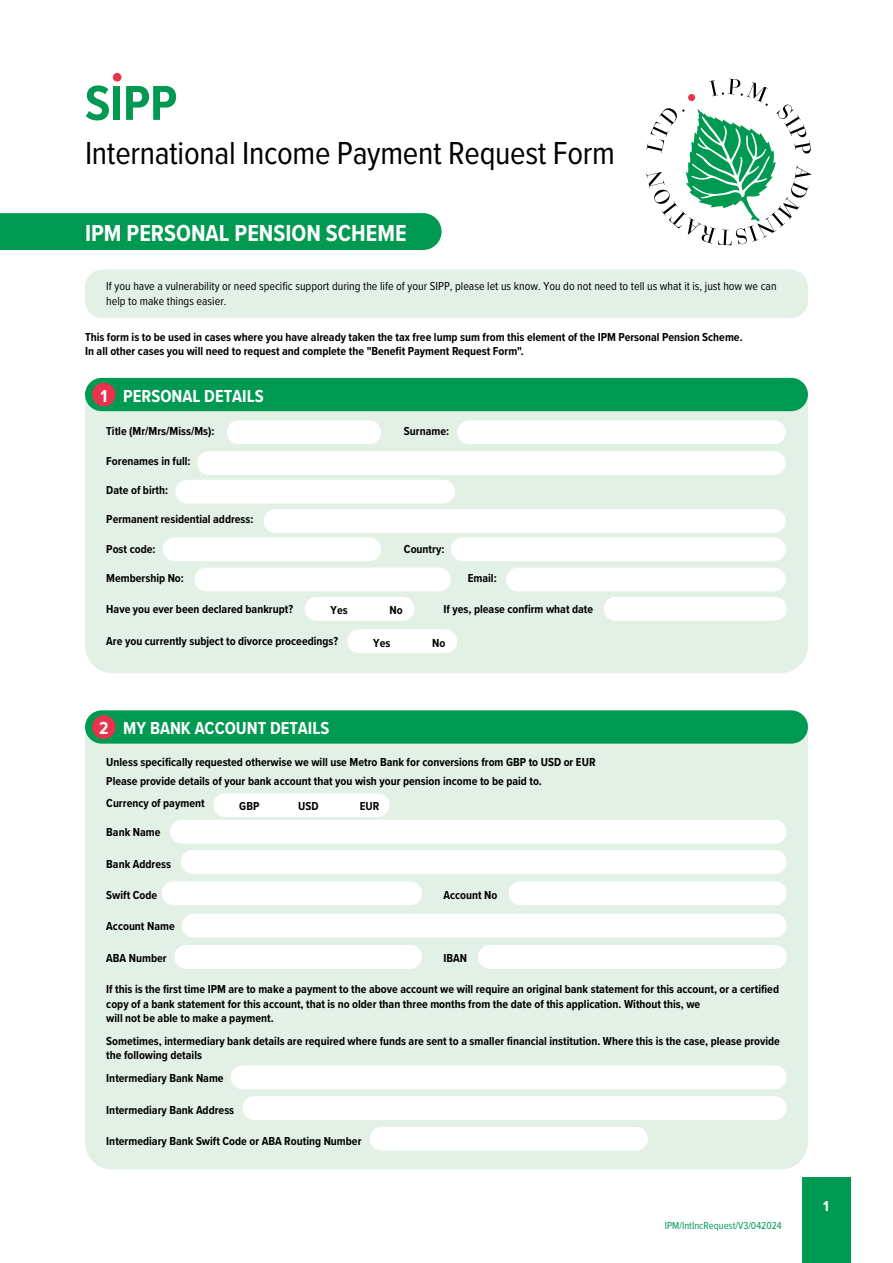
<style>
.page{position:relative;width:893px;height:1263px;background:#fff}
.page>*{position:absolute;margin:0;border:0;box-sizing:border-box;transform-origin:0 0}
.t1{font:700 50.7px "Proxima Nova Cond";color:#009951}
.t2{font:33px "Proxima Nova Cond";letter-spacing:-.01em;color:#000}
.t3{font:700 24px "Proxima Nova Cond";color:#fff}
.t4{font:700 18px "Proxima Nova Cond";color:#fff}
.t5{font:700 15px "Proxima Nova Cond";color:#fff}
.t6{font:700 12px/14.4px "Proxima Nova Cond";color:#000}
.t7{font:12px/15px "Proxima Nova Cond";color:#000}
.t8{font:10.5px "Proxima Nova Cond";color:#009951}
</style>
<div class="page">
<div style="left:85px;top:744px;width:723px;height:425px;background:#e2f0e6;border-radius:27px"></div>
<div style="left:85px;top:724px;width:723px;height:77px;background:#e2f0e6"></div>
<div style="left:85px;top:710px;width:723px;height:34px;background:#009951;border-radius:17px"></div>
<div style="left:170px;top:820px;width:617px;height:24px;background:#fff;border-radius:12px"></div>
<div style="left:181px;top:850px;width:606px;height:24px;background:#fff;border-radius:12px"></div>
<div style="left:162px;top:881px;width:260px;height:24px;background:#fff;border-radius:12px"></div>
<div style="left:508px;top:881px;width:279px;height:24px;background:#fff;border-radius:12px"></div>
<div style="left:182px;top:914px;width:605px;height:23px;background:#fff;border-radius:12px"></div>
<div style="left:174px;top:945px;width:248px;height:24px;background:#fff;border-radius:12px"></div>
<div style="left:478px;top:945px;width:309px;height:24px;background:#fff;border-radius:12px"></div>
<div style="left:92px;top:715px;width:24px;height:24px;background:#e7344c;border-radius:50%"></div>
<div style="left:213px;top:793px;width:177px;height:24px;background:#fff;border-radius:12px"></div>
<svg style="left:646px;top:79px;width:165px;height:166px"></svg>
<div style="left:0;top:213px;width:442px;height:37px;background:#009951"></div>
<div style="left:802px;top:1178px;width:48px;height:85px;background:#009951"></div>
<div style="left:85px;top:406px;width:723px;height:267px;background:#e2f0e6;border-radius:27px"></div>
<div style="left:85px;top:391px;width:723px;height:78px;background:#e2f0e6"></div>
<div style="left:85px;top:378px;width:723px;height:33px;background:#009951;border-radius:17px"></div>
<div style="left:92px;top:383px;width:24px;height:23px;background:#e7344c;border-radius:50%"></div>
<div style="left:227px;top:420px;width:154px;height:24px;background:#fff;border-radius:12px"></div>
<div style="left:457px;top:420px;width:329px;height:24px;background:#fff;border-radius:12px"></div>
<div style="left:451px;top:537px;width:335px;height:24px;background:#fff;border-radius:12px"></div>
<div style="left:197px;top:451px;width:589px;height:24px;background:#fff;border-radius:12px"></div>
<div style="left:175px;top:480px;width:280px;height:24px;background:#fff;border-radius:12px"></div>
<div style="left:264px;top:509px;width:522px;height:24px;background:#fff;border-radius:12px"></div>
<div style="left:163px;top:537px;width:218px;height:24px;background:#fff;border-radius:12px"></div>
<div style="left:194px;top:568px;width:257px;height:23px;background:#fff;border-radius:12px"></div>
<div style="left:506px;top:568px;width:280px;height:23px;background:#fff;border-radius:12px"></div>
<div style="left:604px;top:597px;width:183px;height:24px;background:#fff;border-radius:12px"></div>
<div style="left:305px;top:597px;width:109px;height:24px;background:#fff;border-radius:12px"></div>
<div style="left:347px;top:629px;width:110px;height:24px;background:#fff;border-radius:12px"></div>
<div style="left:113px;top:73px;width:8px;height:9px;background:#e7344c;border-radius:50%"></div>
<div style="left:85px;top:270px;width:723px;height:48px;background:#e2f0e6;border-radius:17px"></div>
<div style="left:231px;top:1065px;width:556px;height:24px;background:#fff;border-radius:12px"></div>
<div style="left:242px;top:1096px;width:545px;height:24px;background:#fff;border-radius:12px"></div>
<div style="left:370px;top:1127px;width:278px;height:24px;background:#fff;border-radius:12px"></div>
<h1 class="t1" style="left:85px;top:66px;width:94px">SIPP</h1>
<h2 class="t2" style="left:85px;top:129px;width:531px">International Income Payment Request Form</h2>
<h3 class="t3" style="left:85px;top:215px;width:323px">IPM PERSONAL PENSION SCHEME</h3>
<p class="t7" style="left:106px;top:278px;width:672px">If you have a vulnerability or need specific support during the life of your SIPP, please let us know. You do not need to tell us what it is, just how we can help to make things easier.</p>
<p class="t6" style="left:85px;top:329px;width:659px">This form is to be used in cases where you have already taken the tax free lump sum from this element of the IPM Personal Pension Scheme.<br>In all other cases you will need to request and complete the "Benefit Payment Request Form".</p>
<h3 class="t4" style="left:123px;top:383px;width:142px">PERSONAL DETAILS</h3>
<p class="t6" style="left:106px;top:424px;width:110px">Title (Mr/Mrs/Miss/Ms):</p>
<p class="t6" style="left:404px;top:424px;width:47px">Surname:</p>
<p class="t6" style="left:106px;top:453px;width:86px">Forenames in full:</p>
<p class="t6" style="left:106px;top:482px;width:63px">Date of birth:</p>
<p class="t6" style="left:106px;top:512px;width:149px">Permanent residential address:</p>
<p class="t6" style="left:106px;top:541px;width:51px">Post code:</p>
<p class="t6" style="left:404px;top:541px;width:42px">Country:</p>
<p class="t6" style="left:106px;top:570px;width:79px">Membership No:</p>
<p class="t6" style="left:468px;top:570px;width:30px">Email:</p>
<p class="t6" style="left:106px;top:602px;width:188px">Have you ever been declared bankrupt?</p>
<p class="t6" style="left:443px;top:602px;width:151px">If yes, please confirm what date</p>
<p class="t6" style="left:106px;top:633px;width:233px">Are you currently subject to divorce proceedings?</p>
<h3 class="t4" style="left:100px;top:382px;width:8px">1</h3>
<p class="t6" style="left:331px;top:603px;width:19px">Yes</p>
<p class="t6" style="left:389px;top:603px;width:15px">No</p>
<p class="t6" style="left:373px;top:635px;width:19px">Yes</p>
<p class="t6" style="left:432px;top:635px;width:15px">No</p>
<h3 class="t4" style="left:99px;top:715px;width:232px">2 MY BANK ACCOUNT DETAILS</h3>
<p class="t6" style="left:106px;top:752px;width:491px;line-height:18.6px">Unless specifically requested otherwise we will use Metro Bank for conversions from GBP to USD or EUR<br>Please provide details of your bank account that you wish your pension income to be paid to.</p>
<p class="t6" style="left:106px;top:796px;width:100px">Currency of payment</p>
<p class="t6" style="left:106px;top:825px;width:56px">Bank Name</p>
<p class="t6" style="left:106px;top:856px;width:66px">Bank Address</p>
<p class="t6" style="left:106px;top:887px;width:52px">Swift Code</p>
<p class="t6" style="left:443px;top:887px;width:55px">Account No</p>
<p class="t6" style="left:106px;top:919px;width:70px">Account Name</p>
<p class="t6" style="left:106px;top:950px;width:62px">ABA Number</p>
<p class="t6" style="left:443px;top:950px;width:25px">IBAN</p>
<p class="t6" style="left:106px;top:982px;width:674px">If this is the first time IPM are to make a payment to the above account we will require an original bank statement for this account, or a certified copy of a bank statement for this account, that is no older than three months from the date of this application. Without this, we<br>will not be able to make a payment.</p>
<p class="t6" style="left:106px;top:1033px;width:675px">Sometimes, intermediary bank details are required where funds are sent to a smaller financial institution. Where this is the case, please provide the following details</p>
<p class="t6" style="left:106px;top:1071px;width:119px">Intermediary Bank Name</p>
<p class="t6" style="left:106px;top:1102px;width:129px">Intermediary Bank Address</p>
<p class="t6" style="left:106px;top:1134px;width:257px">Intermediary Bank Swift Code or ABA Routing Number</p>
<p class="t6" style="left:239px;top:798px;width:22px">GBP</p>
<p class="t6" style="left:298px;top:798px;width:22px">USD</p>
<p class="t6" style="left:360px;top:798px;width:21px">EUR</p>
<p class="t8" style="left:665px;top:1217px;width:118px">IPM/IntIncRequest/V3/042024</p>
<p class="t5" style="left:823px;top:1194px;width:7px">1</p>
</div>
